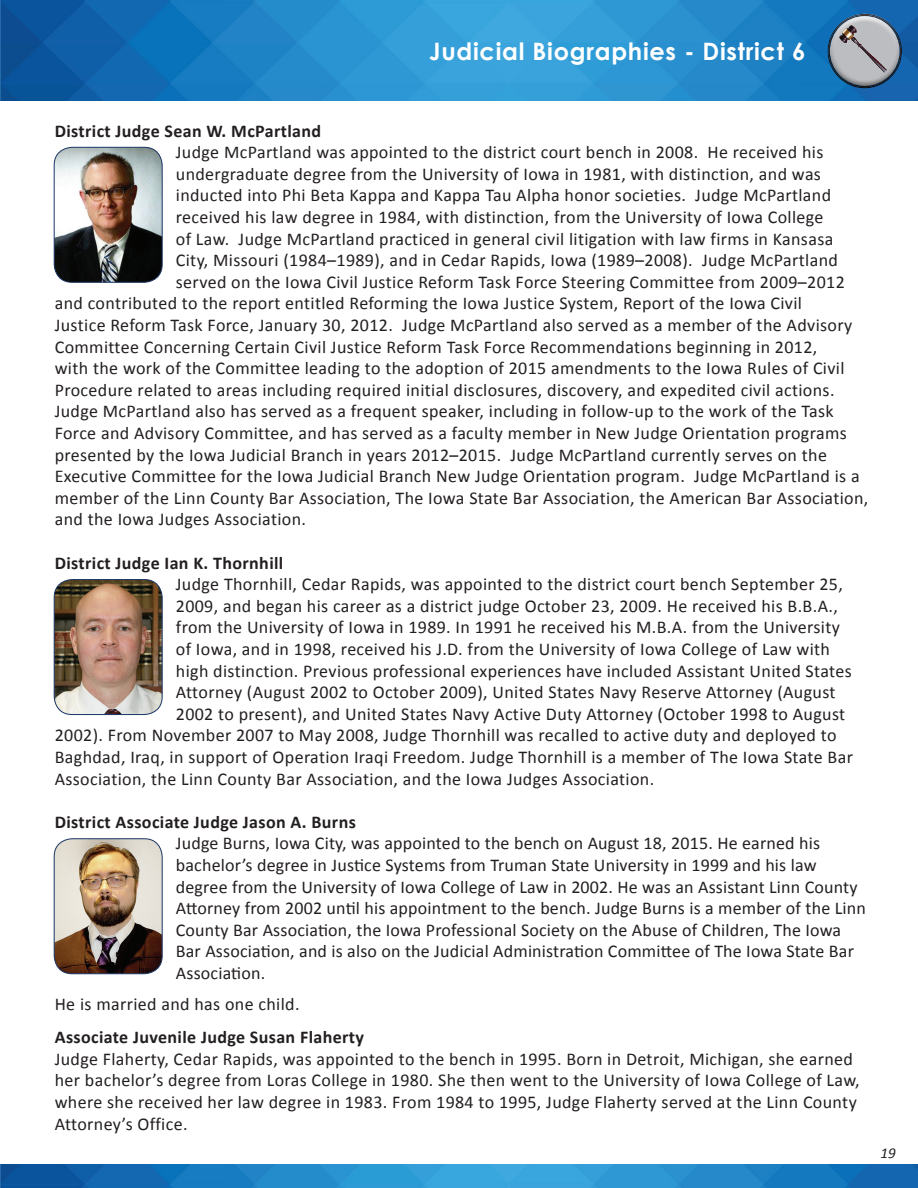
<style>
.page{position:relative;width:918px;height:1188px;background:#fff}
.page>*{position:absolute;margin:0;border:0;box-sizing:border-box;transform-origin:0 0}
.t1{font:700 24px "Century Gothic";letter-spacing:.03em;color:#fff}
.t2{font:18px/21.6px "Calibri";letter-spacing:.02em;color:#231f20}
.t3{font:700 18px "Calibri";letter-spacing:.02em;color:#231f20}
.t4{font:italic 15px "Calibri";color:#231f20}
</style>
<div class="page">
<img style="left:0;top:0;width:918px;height:101px">
<img style="left:0;top:1165px;width:918px;height:23px">
<div style="left:825px;top:13px;width:78px;height:38px;background:#fff;opacity:.75"></div>
<div style="left:825px;top:34px;width:78px;height:57px;background:#231f20;opacity:.75"></div>
<img style="left:836px;top:22px;width:58px;height:58px;border-radius:29px">
<img style="left:54px;top:147px;width:108px;height:135px">
<div style="left:54px;top:147px;width:108px;height:135px;border:1px solid #193664;border-radius:18px"></div>
<img style="left:54px;top:580px;width:108px;height:135px">
<div style="left:54px;top:579px;width:108px;height:136px;border:1px solid #193664;border-radius:18px"></div>
<img style="left:54px;top:839px;width:108px;height:135px">
<div style="left:54px;top:839px;width:108px;height:135px;border:1px solid #193664;border-radius:18px"></div>
<h1 class="t1" style="left:429px;top:33px;width:378px">Judicial Biographies - District 6</h1>
<p class="t3" style="left:55px;top:119px;width:268px">District Judge Sean W. McPartland</p>
<p class="t2" style="left:176px;top:142px;width:649px">Judge McPartland was appointed to the district court bench in 2008. He received his</p>
<p class="t2" style="left:176px;top:163px;width:647px">undergraduate degree from the University of Iowa in 1981, with distinction, and was</p>
<p class="t2" style="left:176px;top:185px;width:657px">inducted into Phi Beta Kappa and Kappa Tau Alpha honor societies. Judge McPartland</p>
<p class="t2" style="left:176px;top:206px;width:649px">received his law degree in 1984, with distinction, from the University of Iowa College</p>
<p class="t2" style="left:176px;top:228px;width:659px">of Law. Judge McPartland practiced in general civil litigation with law firms in Kansasa</p>
<p class="t2" style="left:176px;top:250px;width:664px">City, Missouri (1984–1989), and in Cedar Rapids, Iowa (1989–2008). Judge McPartland</p>
<p class="t2" style="left:176px;top:271px;width:670px">served on the Iowa Civil Justice Reform Task Force Steering Committee from 2009–2012</p>
<p class="t2" style="left:55px;top:293px;width:749px">and contributed to the report entitled Reforming the Iowa Justice System, Report of the Iowa Civil</p>
<p class="t2" style="left:55px;top:314px;width:799px">Justice Reform Task Force, January 30, 2012. Judge McPartland also served as a member of the Advisory</p>
<p class="t2" style="left:55px;top:336px;width:764px">Committee Concerning Certain Civil Justice Reform Task Force Recommendations beginning in 2012,</p>
<p class="t2" style="left:55px;top:358px;width:791px">with the work of the Committee leading to the adoption of 2015 amendments to the Iowa Rules of Civil</p>
<p class="t2" style="left:55px;top:379px;width:781px">Procedure related to areas including required initial disclosures, discovery, and expedited civil actions.</p>
<p class="t2" style="left:55px;top:401px;width:780px">Judge McPartland also has served as a frequent speaker, including in follow-up to the work of the Task</p>
<p class="t2" style="left:55px;top:422px;width:794px">Force and Advisory Committee, and has served as a faculty member in New Judge Orientation programs</p>
<p class="t2" style="left:55px;top:444px;width:774px">presented by the Iowa Judicial Branch in years 2012–2015. Judge McPartland currently serves on the</p>
<p class="t2" style="left:55px;top:466px;width:806px">Executive Committee for the Iowa Judicial Branch New Judge Orientation program. Judge McPartland is a</p>
<p class="t2" style="left:55px;top:487px;width:815px">member of the Linn County Bar Association, The Iowa State Bar Association, the American Bar Association,</p>
<p class="t2" style="left:55px;top:509px;width:253px">and the Iowa Judges Association.</p>
<p class="t3" style="left:55px;top:551px;width:230px">District Judge Ian K. Thornhill</p>
<p class="t2" style="left:176px;top:574px;width:669px">Judge Thornhill, Cedar Rapids, was appointed to the district court bench September 25,</p>
<p class="t2" style="left:176px;top:595px;width:664px">2009, and began his career as a district judge October 23, 2009. He received his B.B.A.,</p>
<p class="t2" style="left:176px;top:617px;width:666px">from the University of Iowa in 1989. In 1991 he received his M.B.A. from the University</p>
<p class="t2" style="left:176px;top:638px;width:656px">of Iowa, and in 1998, received his J.D. from the University of Iowa College of Law with</p>
<p class="t2" style="left:176px;top:660px;width:677px">high distinction. Previous professional experiences have included Assistant United States</p>
<p class="t2" style="left:176px;top:682px;width:661px">Attorney (August 2002 to October 2009), United States Navy Reserve Attorney (August</p>
<p class="t2" style="left:176px;top:703px;width:671px">2002 to present), and United States Navy Active Duty Attorney (October 1998 to August</p>
<p class="t2" style="left:55px;top:725px;width:783px">2002). From November 2007 to May 2008, Judge Thornhill was recalled to active duty and deployed to</p>
<p class="t2" style="left:55px;top:746px;width:800px">Baghdad, Iraq, in support of Operation Iraqi Freedom. Judge Thornhill is a member of The Iowa State Bar</p>
<p class="t2" style="left:55px;top:768px;width:601px">Association, the Linn County Bar Association, and the Iowa Judges Association.</p>
<p class="t3" style="left:55px;top:810px;width:303px">District Associate Judge Jason A. Burns</p>
<p class="t2" style="left:176px;top:833px;width:691px">Judge Burns, Iowa City, was appointed to the bench on August 18, 2015. He earned his bachelor’s degree in Justice Systems from Truman State University in 1999 and his law degree from the University of Iowa College of Law in 2002. He was an Assistant Linn County Attorney from 2002 until his appointment to the bench. Judge Burns is a member of the Linn County Bar Association, the Iowa Professional Society on the Abuse of Children, The Iowa Bar Association, and is also on the Judicial Administration Committee of The Iowa State Bar Association.</p>
<p class="t2" style="left:55px;top:993px;width:246px">He is married and has one child.</p>
<p class="t3" style="left:55px;top:1026px;width:311px">Associate Juvenile Judge Susan Flaherty</p>
<p class="t2" style="left:55px;top:1048px;width:806px">Judge Flaherty, Cedar Rapids, was appointed to the bench in 1995. Born in Detroit, Michigan, she earned her bachelor’s degree from Loras College in 1980. She then went to the University of Iowa College of Law, where she received her law degree in 1983. From 1984 to 1995, Judge Flaherty served at the Linn County Attorney’s Office.</p>
<p class="t4" style="left:881px;top:1143px;width:17px">19</p>
</div>
